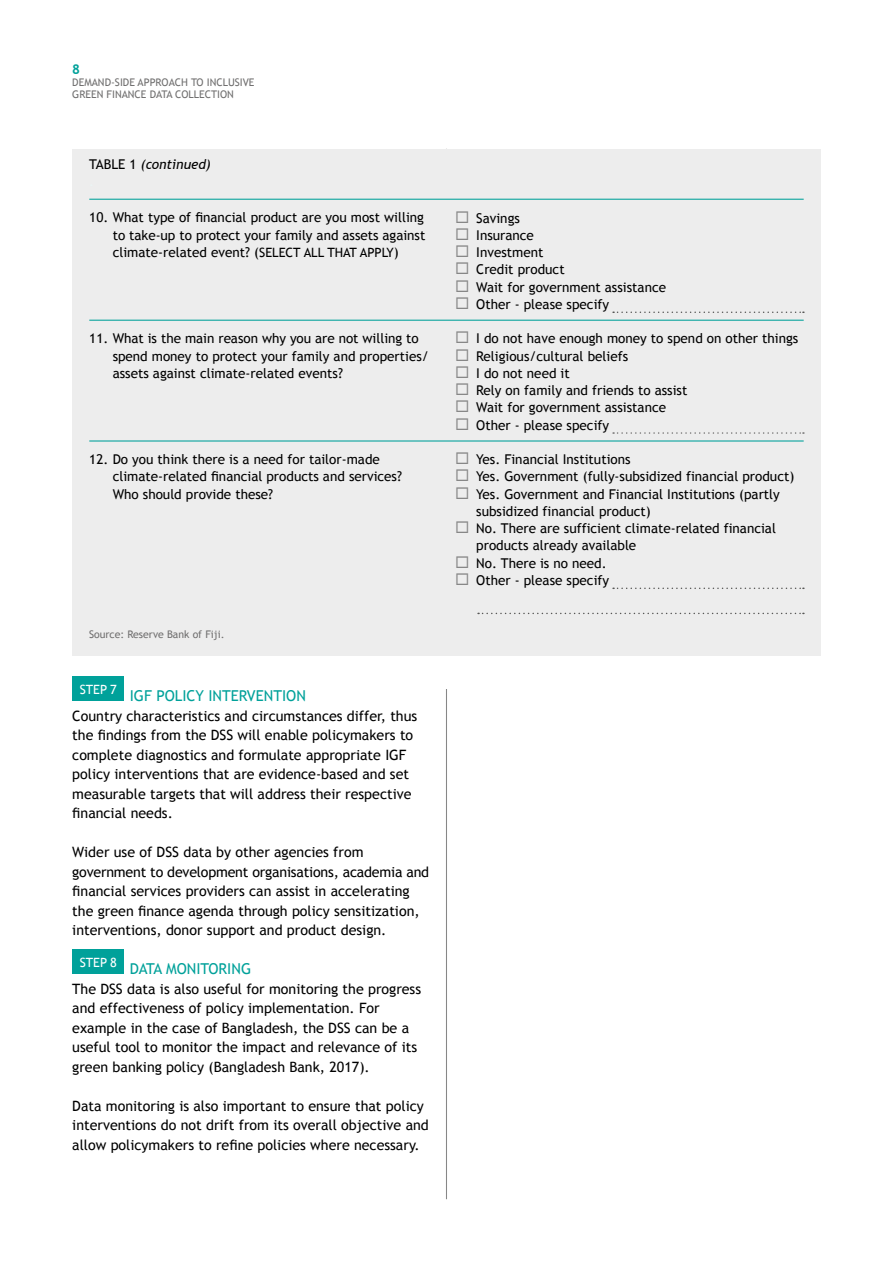
<style>
.page{position:relative;width:893px;height:1263px;background:#fff}
.page>*{position:absolute;margin:0;border:0;box-sizing:border-box;transform-origin:0 0}
.t1{font:15px "Trebuchet MS";color:#00a19a}
.t2{font:14.25px/19.5px "Trebuchet MS";color:#000}
.t3{font:13.5px/17.2px "Trebuchet MS";color:#000}
.t4{font:italic 13.5px "Trebuchet MS";color:#000}
.t5{font:700 13.5px "Trebuchet MS";color:#00a19a}
.t6{font:12.75px "Trebuchet MS";color:#fff}
.t7{font:10.5px/12px "Trebuchet MS";color:#706f6f}
.s1{font-style:normal}
.s2{font-size:12.9px}
.s3{color:#878787}
</style>
<div class="page">
<hr style="left:446px;top:149px;width:1px;height:1050px;background:#878787">
<div style="left:434px;top:640px;width:25px;height:49px;background:#fff"></div>
<div style="left:72px;top:676px;width:51px;height:25px;background:#00a19a"></div>
<div style="left:72px;top:950px;width:51px;height:24px;background:#00a19a"></div>
<div style="left:72px;top:149px;width:749px;height:506px;background:#ededed"></div>
<hr style="left:89px;top:199px;width:715px;height:1px;background:#00a19a">
<svg style="left:613px;top:311px;width:191px;height:2px"></svg>
<svg style="left:613px;top:432px;width:191px;height:2px"></svg>
<svg style="left:613px;top:587px;width:191px;height:2px"></svg>
<svg style="left:478px;top:613px;width:326px;height:1px"></svg>
<hr style="left:89px;top:320px;width:715px;height:1px;background:#00a19a">
<hr style="left:89px;top:440px;width:715px;height:1px;background:#00a19a">
<p class="t5" style="left:72px;top:61px;width:9px">8</p>
<p class="t7" style="left:72px;top:76px;width:184px">DEMAND-SIDE APPROACH TO INCLUSIVE<br>GREEN FINANCE DATA COLLECTION</p>
<p class="t4" style="left:89px;top:157px;width:123px"><span class="s1">TABLE 1</span> (continued)</p>
<p class="t3" style="left:113px;top:209px;width:314px;text-align:justify;text-indent:-23px">10. What type of financial product are you most willing to take-up to protect your family and assets against climate-related event? (<span class="s2">SELECT ALL THAT APPLY</span>)</p>
<p class="t3" style="left:113px;top:330px;width:318px;text-indent:-23px">11. What is the main reason why you are not willing to spend money to protect your family and properties/ assets against climate-related events?</p>
<p class="t3" style="left:113px;top:451px;width:291px;text-indent:-23px">12. Do you think there is a need for tailor-made climate-related financial products and services?<br>Who should provide these?</p>
<p class="t7" style="left:89px;top:629px;width:137px">Source: Reserve Bank of Fiji.</p>
<p class="t6" style="left:80px;top:682px;width:39px">STEP 7</p>
<p class="t1" style="left:130px;top:687px;width:178px">IGF POLICY INTERVENTION</p>
<p class="t2" style="left:72px;top:706px;width:347px">Country characteristics and circumstances differ, thus the findings from the DSS will enable policymakers to complete diagnostics and formulate appropriate IGF policy interventions that are evidence-based and set measurable targets that will address their respective financial needs.</p>
<p class="t2" style="left:72px;top:842px;width:358px">Wider use of DSS data by other agencies from government to development organisations, academia and financial services providers can assist in accelerating the green finance agenda through policy sensitization, interventions, donor support and product design.</p>
<p class="t1" style="left:130px;top:960px;width:123px">DATA MONITORING</p>
<p class="t2" style="left:72px;top:979px;width:350px">The DSS data is also useful for monitoring the progress and effectiveness of policy implementation. For example in the case of Bangladesh, the DSS can be a useful tool to monitor the impact and relevance of its green banking policy (Bangladesh Bank, 2017).</p>
<p class="t2" style="left:72px;top:1096px;width:358px">Data monitoring is also important to ensure that policy interventions do not drift from its overall objective and allow policymakers to refine policies where necessary.</p>
<p class="t6" style="left:80px;top:955px;width:39px">STEP 8</p>
<p class="t3" style="left:455px;top:209px;width:66px"><span class="s3">◻</span> Savings</p>
<p class="t3" style="left:455px;top:227px;width:80px"><span class="s3">◻</span> Insurance</p>
<p class="t3" style="left:455px;top:244px;width:90px"><span class="s3">◻</span> Investment</p>
<p class="t3" style="left:455px;top:261px;width:111px"><span class="s3">◻</span> Credit product</p>
<p class="t3" style="left:455px;top:278px;width:213px"><span class="s3">◻</span> Wait for government assistance</p>
<p class="t3" style="left:455px;top:296px;width:156px"><span class="s3">◻</span> Other - please specify</p>
<p class="t3" style="left:455px;top:330px;width:345px"><span class="s3">◻</span> I do not have enough money to spend on other things</p>
<p class="t3" style="left:455px;top:347px;width:175px"><span class="s3">◻</span> Religious/cultural beliefs</p>
<p class="t3" style="left:455px;top:365px;width:116px"><span class="s3">◻</span> I do not need it</p>
<p class="t3" style="left:455px;top:382px;width:234px"><span class="s3">◻</span> Rely on family and friends to assist</p>
<p class="t3" style="left:455px;top:399px;width:213px"><span class="s3">◻</span> Wait for government assistance</p>
<p class="t3" style="left:455px;top:416px;width:156px"><span class="s3">◻</span> Other - please specify</p>
<p class="t3" style="left:455px;top:451px;width:177px"><span class="s3">◻</span> Yes. Financial Institutions</p>
<p class="t3" style="left:455px;top:468px;width:341px"><span class="s3">◻</span> Yes. Government (fully-subsidized financial product)</p>
<p class="t3" style="left:476px;top:485px;width:305px;text-indent:-21px"><span class="s3">◻</span> Yes. Government and Financial Institutions (partly subsidized financial product)</p>
<p class="t3" style="left:476px;top:520px;width:301px;text-indent:-21px"><span class="s3">◻</span> No. There are sufficient climate-related financial products already available</p>
<p class="t3" style="left:455px;top:554px;width:153px"><span class="s3">◻</span> No. There is no need.</p>
<p class="t3" style="left:455px;top:572px;width:156px"><span class="s3">◻</span> Other - please specify</p>
</div>
